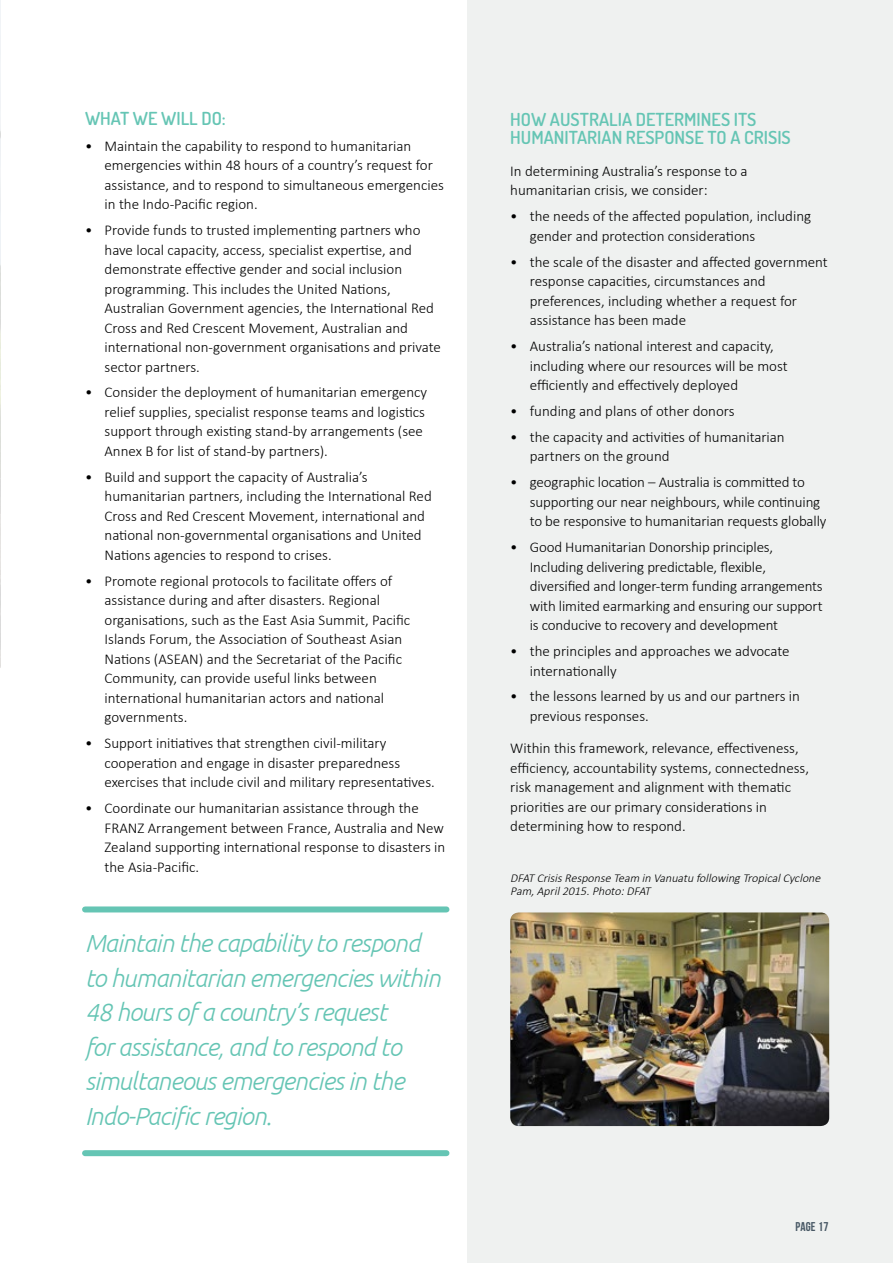
<style>
.page{position:relative;width:893px;height:1263px;background:#fff}
.page>*{position:absolute;margin:0;border:0;box-sizing:border-box;transform-origin:0 0}
.Quote_1{font:italic 300 24.75px/34.5px "Ubuntu";letter-spacing:-.03em;color:#65c5b4}
.t1{font:600 18px/18px "Dosis";color:#65c5b4}
.Body{font:300 15px/19.5px "Calibri";color:#000}
.t2{font:12.75px "Bebas Neue";letter-spacing:.02em;color:#485865}
.Captions{font:italic 300 12px/13.5px "Calibri";color:#000}
</style>
<div class="page">
<div style="left:468px;top:0;width:425px;height:1263px;background:#eff1f0"></div>
<img style="left:0;top:0;width:1px;height:668px">
<div style="left:85px;top:906px;width:361px;height:6px;background:#65c5b4"></div>
<div style="left:85px;top:1150px;width:361px;height:6px;background:#65c5b4"></div>
<img style="left:510px;top:912px;width:319px;height:214px">
<h3 class="t1" style="left:85px;top:109px;width:142px">WHAT WE WILL DO:</h3>
<p class="Body" style="left:105px;top:135px;width:341px;text-indent:-20px">• Maintain the capability to respond to humanitarian emergencies within 48 hours of a country’s request for assistance, and to respond to simultaneous emergencies in the Indo-Pacific region.</p>
<p class="Body" style="left:105px;top:220px;width:338px;text-indent:-20px">• Provide funds to trusted implementing partners who have local capacity, access, specialist expertise, and demonstrate effective gender and social inclusion programming. This includes the United Nations, Australian Government agencies, the International Red Cross and Red Crescent Movement, Australian and international non-government organisations and private sector partners.</p>
<p class="Body" style="left:105px;top:382px;width:324px;text-indent:-20px">• Consider the deployment of humanitarian emergency relief supplies, specialist response teams and logistics support through existing stand-by arrangements (see Annex B for list of stand-by partners).</p>
<p class="Body" style="left:105px;top:466px;width:329px;text-indent:-20px">• Build and support the capacity of Australia’s humanitarian partners, including the International Red Cross and Red Crescent Movement, international and national non-governmental organisations and United Nations agencies to respond to crises.</p>
<p class="Body" style="left:105px;top:570px;width:307px;text-indent:-20px">• Promote regional protocols to facilitate offers of assistance during and after disasters. Regional organisations, such as the East Asia Summit, Pacific Islands Forum, the Association of Southeast Asian Nations (ASEAN) and the Secretariat of the Pacific Community, can provide useful links between international humanitarian actors and national governments.</p>
<p class="Body" style="left:105px;top:733px;width:332px;text-indent:-20px">• Support initiatives that strengthen civil-military cooperation and engage in disaster preparedness exercises that include civil and military representatives.</p>
<p class="Body" style="left:105px;top:797px;width:342px;text-indent:-20px">• Coordinate our humanitarian assistance through the FRANZ Arrangement between France, Australia and New Zealand supporting international response to disasters in the Asia-Pacific.</p>
<p class="Quote_1" style="left:85px;top:926px;width:357px">Maintain the capability to respond to humanitarian emergencies within<br>48 hours of a country’s request<br>for assistance, and to respond to simultaneous emergencies in the<br>Indo-Pacific region.</p>
<h3 class="t1" style="left:510px;top:110px;width:282px">HOW AUSTRALIA DETERMINES ITS<br>HUMANITARIAN RESPONSE TO A CRISIS</h3>
<p class="Body" style="left:510px;top:160px;width:239px">In determining Australia’s response to a humanitarian crisis, we consider:</p>
<p class="Body" style="left:530px;top:206px;width:283px;text-indent:-20px">• the needs of the affected population, including gender and protection considerations</p>
<p class="Body" style="left:530px;top:251px;width:300px;text-indent:-20px">• the scale of the disaster and affected government response capacities, circumstances and preferences, including whether a request for assistance has been made</p>
<p class="Body" style="left:530px;top:336px;width:259px;text-indent:-20px">• Australia’s national interest and capacity, including where our resources will be most efficiently and effectively deployed</p>
<p class="Body" style="left:510px;top:400px;width:226px">• funding and plans of other donors</p>
<p class="Body" style="left:530px;top:426px;width:256px;text-indent:-20px">• the capacity and activities of humanitarian partners on the ground</p>
<p class="Body" style="left:530px;top:472px;width:298px;text-indent:-20px">• geographic location – Australia is committed to supporting our near neighbours, while continuing to be responsive to humanitarian requests globally</p>
<p class="Body" style="left:530px;top:537px;width:294px;text-indent:-20px">• Good Humanitarian Donorship principles, Including delivering predictable, flexible, diversified and longer-term funding arrangements with limited earmarking and ensuring our support is conducive to recovery and development</p>
<p class="Body" style="left:530px;top:641px;width:261px;text-indent:-20px">• the principles and approaches we advocate internationally</p>
<p class="Body" style="left:530px;top:686px;width:272px;text-indent:-20px">• the lessons learned by us and our partners in previous responses.</p>
<p class="Body" style="left:510px;top:738px;width:300px">Within this framework, relevance, effectiveness, efficiency, accountability systems, connectedness, risk management and alignment with thematic priorities are our primary considerations in determining how to respond.</p>
<p class="Captions" style="left:510px;top:870px;width:315px">DFAT CrisisResponse Team in Vanuatu following TropicalCyclone<br>Pam,April2015.Photo:DFAT</p>
<p class="t2" style="left:795px;top:1219px;width:35px">PAGE 17</p>
</div>
